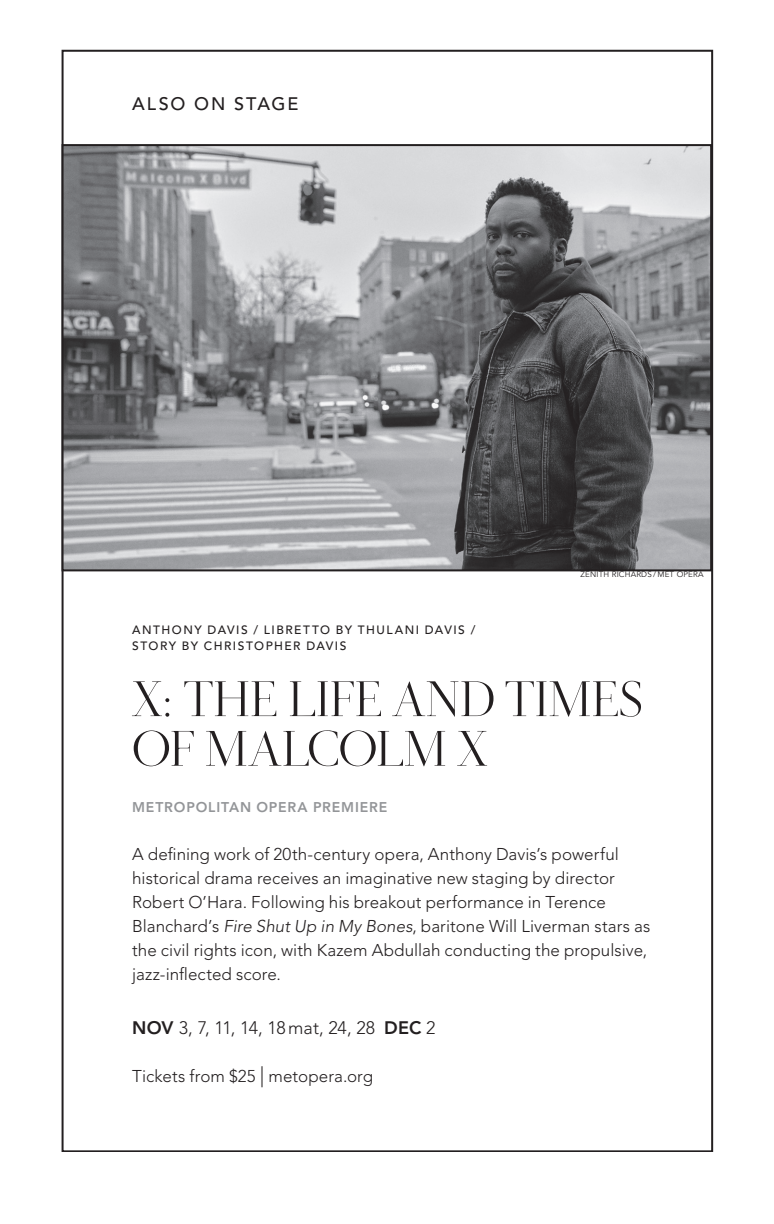
<style>
.page{position:relative;width:774px;height:1224px;background:#fff}
.page>*{position:absolute;margin:0;border:0;box-sizing:border-box;transform-origin:0 0}
.t1{font:52px/49.6px "Didot Display";letter-spacing:-.005em;color:#231f20}
.t2{font:300 18px "Avenir LT Pro";letter-spacing:-.005em;color:#231f20}
.t3{font:500 18px "Avenir LT Pro";letter-spacing:.11em;color:#231f20}
.t4{font:300 17px/24px "Avenir LT Pro";letter-spacing:.005em;color:#231f20}
.t5{font:800 14px "Avenir LT Pro";letter-spacing:.06em;color:#939598}
.t6{font:500 12px/16px "Avenir LT Pro";letter-spacing:.125em;color:#231f20}
.t7{font:8px "Avenir LT Pro";letter-spacing:.02em;color:#231f20}
.s1{font-style:italic}
.s2{font-weight:800}
.s3{font-size:21px}
</style>
<div class="page">
<img style="left:65px;top:147px;width:644px;height:421px">
<div style="left:62px;top:144px;width:650px;height:427px;border:2px solid #231f20"></div>
<p class="t3" style="left:132px;top:93px;width:168px">ALSO ON STAGE</p>
<p class="t7" style="left:581px;top:569px;width:125px">ZENITH RICHARDS / MET OPERA</p>
<p class="t6" style="left:132px;top:623px;width:345px">ANTHONY DAVIS / LIBRETTO BY THULANI DAVIS /<br>STORY BY CHRISTOPHER DAVIS</p>
<h1 class="t1" style="left:132px;top:673px;width:512px">X: THE LIFE AND TIMES<br>OF MALCOLM X</h1>
<p class="t5" style="left:132px;top:799px;width:257px">METROPOLITAN OPERA PREMIERE</p>
<p class="t4" style="left:132px;top:842px;width:520px">A defining work of 20th-century opera, Anthony Davis’s powerful historical drama receives an imaginative new staging by director Robert O’Hara. Following his breakout performance in Terence Blanchard’s <span class="s1">Fire Shut Up in My Bones</span>, baritone Will Liverman stars as the civil rights icon, with Kazem Abdullah conducting the propulsive, jazz-inflected score.</p>
<p class="t2" style="left:132px;top:1017px;width:305px"><span class="s2">NOV</span> 3, 7, 11, 14, 18mat, 24, 28 <span class="s2">DEC</span> 2</p>
<p class="t4" style="left:132px;top:1064px;width:242px">Tickets from $25 <span class="s3">|</span> metopera.org</p>
</div>
